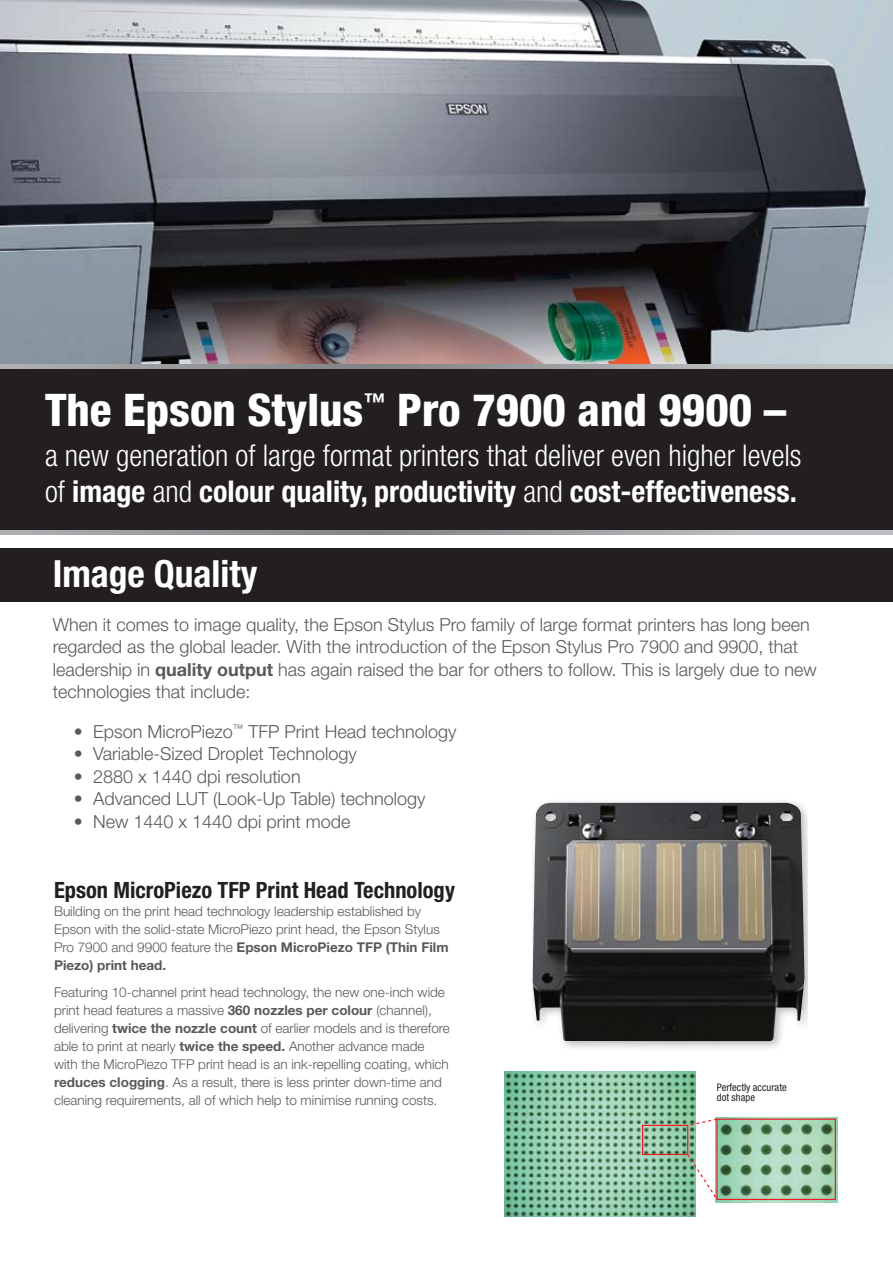
<style>
.page{position:relative;width:893px;height:1263px;background:#fff}
.page>*{position:absolute;margin:0;border:0;box-sizing:border-box;transform-origin:0 0}
.t1{font:800 condensed 45px "Helvetica Neue";color:#fff}
.t2{font:700 condensed 37.5px "Helvetica Neue";color:#fff}
.t3{font:300 condensed 30px/36px "Helvetica Neue";color:#fff}
.t4{font:700 condensed 22.5px "Helvetica Neue";color:#231f20}
.t5{font:300 18px/22.5px "Helvetica Neue";color:#58595b}
.t6{font:300 13.5px/18px "Helvetica Neue";color:#58595b}
.t7{font:condensed 10.5px/10.5px "Helvetica Neue";color:#231f20}
.s1{font-weight:700}
</style>
<div class="page">
<img style="left:0;top:0;width:893px;height:364px">
<div style="left:532px;top:800px;width:275px;height:255px;background:#231f20;opacity:.3"></div>
<img style="left:533px;top:803px;width:271px;height:238px">
<img style="left:504px;top:1071px;width:192px;height:146px">
<img style="left:716px;top:1117px;width:122px;height:85px">
<div style="left:642px;top:1125px;width:46px;height:30px;border:1px solid #ed1c24"></div>
<svg style="left:686px;top:1118px;width:33px;height:83px"></svg>
<div style="left:716px;top:1118px;width:120px;height:82px;border:1px solid #ed1c24"></div>
<div style="left:0;top:368px;width:893px;height:165px;background:#231f20"></div>
<div style="left:0;top:548px;width:893px;height:54px;background:#231f20"></div>
<svg style="left:0;top:364px;width:893px;height:5px;background:#9fa1a4"></svg>
<svg style="left:0;top:531px;width:893px;height:4px;background:#9fa1a4"></svg>
<h1 class="t1" style="left:45px;top:382px;width:743px">The Epson Stylus<sup>™</sup> Pro 7900 and 9900 –</h1>
<h3 class="t3" style="left:45px;top:437px;width:758px">a new generation of large format printers that deliver even higher levels of <span class="s1">image</span> and <span class="s1">colour quality, productivity</span> and <span class="s1">cost-effectiveness.</span></h3>
<h2 class="t2" style="left:53px;top:551px;width:206px">Image Quality</h2>
<p class="t5" style="left:53px;top:612px;width:766px">When it comes to image quality, the Epson Stylus Pro family of large format printers has long been regarded as the global leader. With the introduction of the Epson Stylus Pro 7900 and 9900, that leadership in <span class="s1">quality output</span> has again raised the bar for others to follow. This is largely due to new technologies that include:</p>
<h3 class="t5" style="left:74px;top:719px;width:384px">• Epson MicroPiezo<sup>™</sup> TFP Print Head technology</h3>
<h3 class="t5" style="left:74px;top:742px;width:284px">• Variable-Sized Droplet Technology</h3>
<h3 class="t5" style="left:74px;top:764px;width:228px">• 2880 x 1440 dpi resolution</h3>
<h3 class="t5" style="left:74px;top:787px;width:353px">• Advanced LUT (Look-Up Table) technology</h3>
<h3 class="t5" style="left:74px;top:809px;width:278px">• New 1440 x 1440 dpi print mode</h3>
<h3 class="t4" style="left:54px;top:876px;width:403px">Epson MicroPiezo TFP Print Head Technology</h3>
<p class="t6" style="left:54px;top:902px;width:396px">Building on the print head technology leadership established by Epson with the solid-state MicroPiezo print head, the Epson Stylus Pro 7900 and 9900 feature the <span class="s1">Epson MicroPiezo TFP (Thin Film Piezo) print head.</span></p>
<p class="t6" style="left:54px;top:982px;width:397px">Featuring 10-channel print head technology, the new one-inch wide print head features a massive <span class="s1">360 nozzles per colour</span> (channel), delivering <span class="s1">twice the nozzle count</span> of earlier models and is therefore able to print at nearly <span class="s1">twice the speed.</span> Another advance made with the MicroPiezo TFP print head is an ink-repelling coating, which <span class="s1">reduces clogging</span>. As a result, there is less printer down-time and cleaning requirements, all of which help to minimise running costs.</p>
<p class="t7" style="left:717px;top:1082px;width:71px">Perfectly accurate dot shape</p>
</div>
